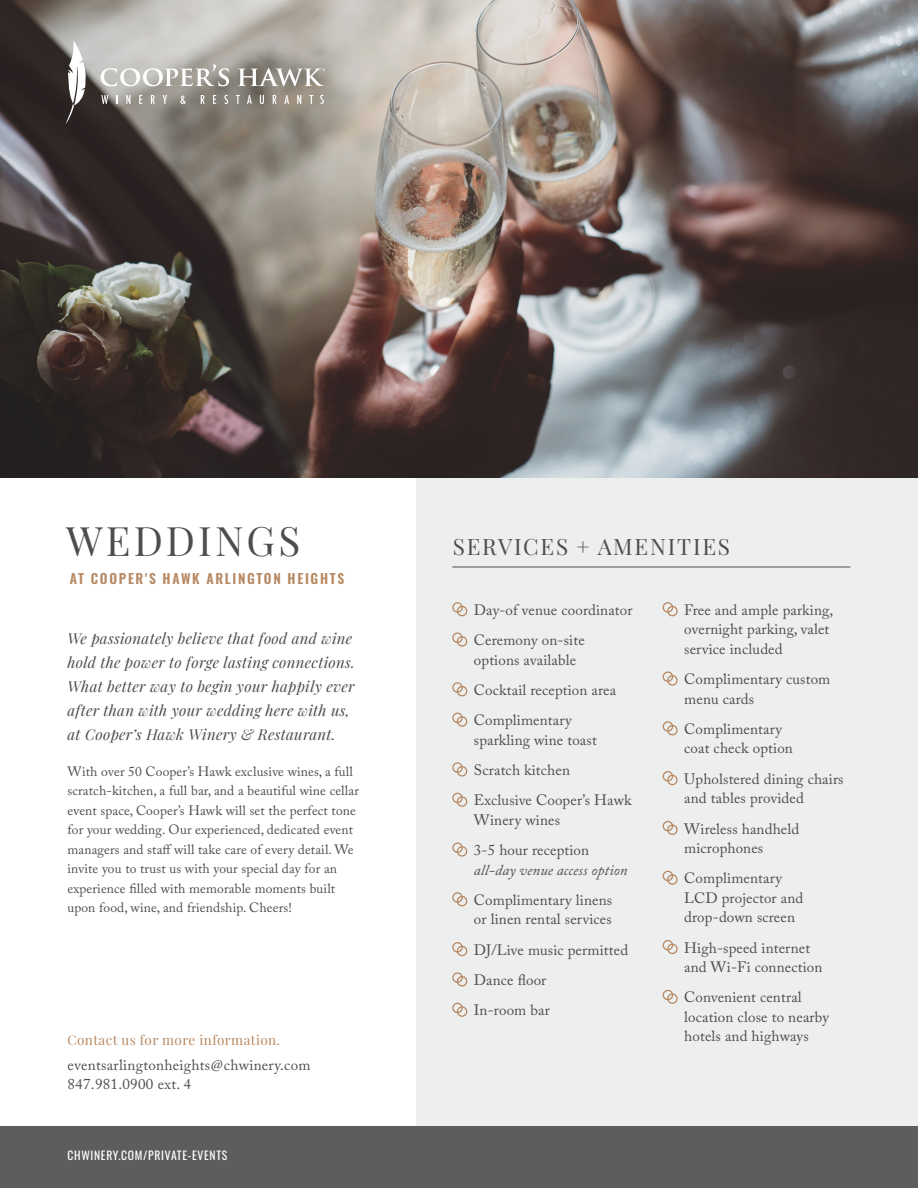
<style>
.page{position:relative;width:918px;height:1188px;background:#fff}
.page>*{position:absolute;margin:0;border:0;box-sizing:border-box;transform-origin:0 0}
.t1{font:40.5px "Playfair Display";letter-spacing:.08em;color:#4d4d4f}
.t2{font:22.5px "Playfair Display";letter-spacing:.08em;color:#4d4d4f}
.t3{font:15px/19.5px "Adobe Caslon Pro";letter-spacing:.01em;color:#4d4d4f}
.t4{font:italic 15px/24px "Playfair Display";letter-spacing:.02em;color:#4d4d4f}
.t5{font:italic 15px "Adobe Caslon Pro";letter-spacing:.01em;color:#4d4d4f}
.t6{font:13.5px/19.5px "Adobe Caslon Pro";letter-spacing:.01em;color:#4d4d4f}
.t7{font:600 13.5px "Oswald";letter-spacing:.125em;color:#b78963}
.t8{font:13.5px "Playfair Display";letter-spacing:.03em;color:#b78963}
.t9{font:11.7px "Oswald";letter-spacing:.06em;color:#fff}
</style>
<div class="page">
<div style="left:416px;top:477px;width:502px;height:649px;background:#edeeee"></div>
<img style="left:0;top:0;width:918px;height:477px">
<div style="left:452px;top:602px;width:11px;height:11px;border:1px solid #b78963;border-radius:50%"></div>
<div style="left:457px;top:606px;width:10px;height:10px;border:1px solid #b78963;border-radius:50%"></div>
<div style="left:452px;top:632px;width:11px;height:11px;border:1px solid #b78963;border-radius:50%"></div>
<div style="left:457px;top:636px;width:10px;height:11px;border:1px solid #b78963;border-radius:50%"></div>
<div style="left:452px;top:682px;width:11px;height:11px;border:1px solid #b78963;border-radius:50%"></div>
<div style="left:457px;top:686px;width:10px;height:10px;border:1px solid #b78963;border-radius:50%"></div>
<div style="left:452px;top:713px;width:11px;height:10px;border:1px solid #b78963;border-radius:50%"></div>
<div style="left:457px;top:716px;width:10px;height:11px;border:1px solid #b78963;border-radius:50%"></div>
<div style="left:452px;top:762px;width:11px;height:11px;border:1px solid #b78963;border-radius:50%"></div>
<div style="left:457px;top:766px;width:10px;height:11px;border:1px solid #b78963;border-radius:50%"></div>
<div style="left:452px;top:793px;width:11px;height:10px;border:1px solid #b78963;border-radius:50%"></div>
<div style="left:457px;top:796px;width:10px;height:11px;border:1px solid #b78963;border-radius:50%"></div>
<div style="left:452px;top:842px;width:11px;height:11px;border:1px solid #b78963;border-radius:50%"></div>
<div style="left:457px;top:846px;width:10px;height:11px;border:1px solid #b78963;border-radius:50%"></div>
<div style="left:452px;top:892px;width:11px;height:11px;border:1px solid #b78963;border-radius:50%"></div>
<div style="left:457px;top:896px;width:10px;height:10px;border:1px solid #b78963;border-radius:50%"></div>
<div style="left:452px;top:942px;width:11px;height:11px;border:1px solid #b78963;border-radius:50%"></div>
<div style="left:457px;top:946px;width:10px;height:10px;border:1px solid #b78963;border-radius:50%"></div>
<div style="left:452px;top:972px;width:11px;height:11px;border:1px solid #b78963;border-radius:50%"></div>
<div style="left:457px;top:976px;width:10px;height:11px;border:1px solid #b78963;border-radius:50%"></div>
<div style="left:452px;top:1003px;width:11px;height:10px;border:1px solid #b78963;border-radius:50%"></div>
<div style="left:457px;top:1006px;width:10px;height:11px;border:1px solid #b78963;border-radius:50%"></div>
<div style="left:663px;top:602px;width:10px;height:11px;border:1px solid #b78963;border-radius:50%"></div>
<div style="left:667px;top:606px;width:11px;height:10px;border:1px solid #b78963;border-radius:50%"></div>
<div style="left:663px;top:671px;width:10px;height:11px;border:1px solid #b78963;border-radius:50%"></div>
<div style="left:667px;top:675px;width:11px;height:11px;border:1px solid #b78963;border-radius:50%"></div>
<div style="left:663px;top:721px;width:10px;height:11px;border:1px solid #b78963;border-radius:50%"></div>
<div style="left:667px;top:725px;width:11px;height:10px;border:1px solid #b78963;border-radius:50%"></div>
<div style="left:663px;top:771px;width:10px;height:11px;border:1px solid #b78963;border-radius:50%"></div>
<div style="left:667px;top:775px;width:11px;height:10px;border:1px solid #b78963;border-radius:50%"></div>
<div style="left:663px;top:821px;width:10px;height:10px;border:1px solid #b78963;border-radius:50%"></div>
<div style="left:667px;top:825px;width:11px;height:10px;border:1px solid #b78963;border-radius:50%"></div>
<div style="left:663px;top:871px;width:10px;height:10px;border:1px solid #b78963;border-radius:50%"></div>
<div style="left:667px;top:874px;width:11px;height:11px;border:1px solid #b78963;border-radius:50%"></div>
<div style="left:663px;top:940px;width:10px;height:10px;border:1px solid #b78963;border-radius:50%"></div>
<div style="left:667px;top:944px;width:11px;height:10px;border:1px solid #b78963;border-radius:50%"></div>
<div style="left:663px;top:990px;width:10px;height:10px;border:1px solid #b78963;border-radius:50%"></div>
<div style="left:667px;top:993px;width:11px;height:11px;border:1px solid #b78963;border-radius:50%"></div>
<div style="left:0;top:1126px;width:918px;height:62px;background:#5d5d60"></div>
<hr style="left:452px;top:567px;width:399px;height:1px;background:#4d4d4f">
<svg style="left:101px;top:64px;width:128px;height:22px"></svg>
<svg style="left:101px;top:95px;width:7px;height:9px"></svg>
<svg style="left:116px;top:95px;width:2px;height:9px"></svg>
<svg style="left:126px;top:95px;width:4px;height:9px"></svg>
<svg style="left:139px;top:95px;width:3px;height:9px"></svg>
<svg style="left:151px;top:95px;width:4px;height:9px"></svg>
<svg style="left:162px;top:95px;width:5px;height:9px"></svg>
<svg style="left:181px;top:96px;width:5px;height:8px"></svg>
<svg style="left:201px;top:95px;width:4px;height:9px"></svg>
<svg style="left:213px;top:95px;width:3px;height:9px"></svg>
<svg style="left:224px;top:95px;width:4px;height:9px"></svg>
<svg style="left:236px;top:95px;width:4px;height:9px"></svg>
<svg style="left:247px;top:95px;width:5px;height:9px"></svg>
<svg style="left:260px;top:95px;width:4px;height:9px"></svg>
<svg style="left:273px;top:95px;width:4px;height:9px"></svg>
<svg style="left:284px;top:95px;width:5px;height:9px"></svg>
<svg style="left:297px;top:95px;width:4px;height:9px"></svg>
<svg style="left:309px;top:95px;width:4px;height:9px"></svg>
<svg style="left:320px;top:95px;width:4px;height:9px"></svg>
<svg style="left:66px;top:40px;width:21px;height:84px"></svg>
<svg style="left:238px;top:68px;width:87px;height:18px"></svg>
<h1 class="t1" style="left:66px;top:509px;width:236px">WEDDINGS</h1>
<p class="t7" style="left:70px;top:572px;width:276px">AT COOPER'S HAWK ARLINGTON HEIGHTS</p>
<p class="t4" style="left:68px;top:625px;width:289px">We passionately believe that food and wine hold the power to forge lasting connections.<br>What better way to begin your happily ever after than with your wedding here with us, at Cooper’s Hawk Winery &amp; Restaurant.</p>
<p class="t6" style="left:68px;top:761px;width:293px">With over 50 Cooper’s Hawk exclusive wines, a full scratch-kitchen, a full bar, and a beautiful wine cellar event space, Cooper’s Hawk will set the perfect tone for your wedding. Our experienced, dedicated event managers and staff will take care of every detail. We invite you to trust us with your special day for an experience filled with memorable moments built upon food, wine, and friendship. Cheers!</p>
<p class="t8" style="left:68px;top:1029px;width:214px">Contact us for more information.</p>
<p class="t3" style="left:68px;top:1055px;width:245px">eventsarlingtonheights@chwinery.com<br>847.981.0900 ext. 4</p>
<p class="t9" style="left:68px;top:1145px;width:161px">CHWINERY.COM/PRIVATE-EVENTS</p>
<h2 class="t2" style="left:453px;top:529px;width:279px">SERVICES + AMENITIES</h2>
<p class="t3" style="left:474px;top:595px;width:160px;line-height:30.3px">Day-of venue coordinator<br>Ceremony on-site</p>
<p class="t3" style="left:474px;top:644px;width:144px;line-height:30.3px">options available<br>Cocktail reception area<br>Complimentary</p>
<p class="t3" style="left:474px;top:724px;width:159px;line-height:30.3px">sparkling wine toast<br>Scratch kitchen<br>Exclusive Cooper’s Hawk</p>
<p class="t3" style="left:474px;top:805px;width:117px;line-height:30.3px">Winery wines<br>3-5 hour reception</p>
<p class="t5" style="left:474px;top:861px;width:155px">all-day venue access option</p>
<p class="t3" style="left:474px;top:890px;width:140px">Complimentary linens or linen rental services</p>
<p class="t3" style="left:474px;top:934px;width:156px;line-height:30.3px">DJ/Live music permitted<br>Dance floor<br>In-room bar</p>
<p class="t3" style="left:684px;top:600px;width:151px">Free and ample parking, overnight parking, valet service included</p>
<p class="t3" style="left:684px;top:669px;width:148px">Complimentary custom menu cards</p>
<p class="t3" style="left:684px;top:719px;width:110px">Complimentary coat check option</p>
<p class="t3" style="left:684px;top:769px;width:161px">Upholstered dining chairs and tables provided</p>
<p class="t3" style="left:684px;top:819px;width:117px">Wireless handheld microphones</p>
<p class="t3" style="left:684px;top:868px;width:121px">Complimentary<br>LCD projector and drop-down screen</p>
<p class="t3" style="left:684px;top:938px;width:140px">High-speed internet and Wi-Fi connection</p>
<p class="t3" style="left:684px;top:988px;width:146px">Convenient central location close to nearby hotels and highways</p>
</div>
